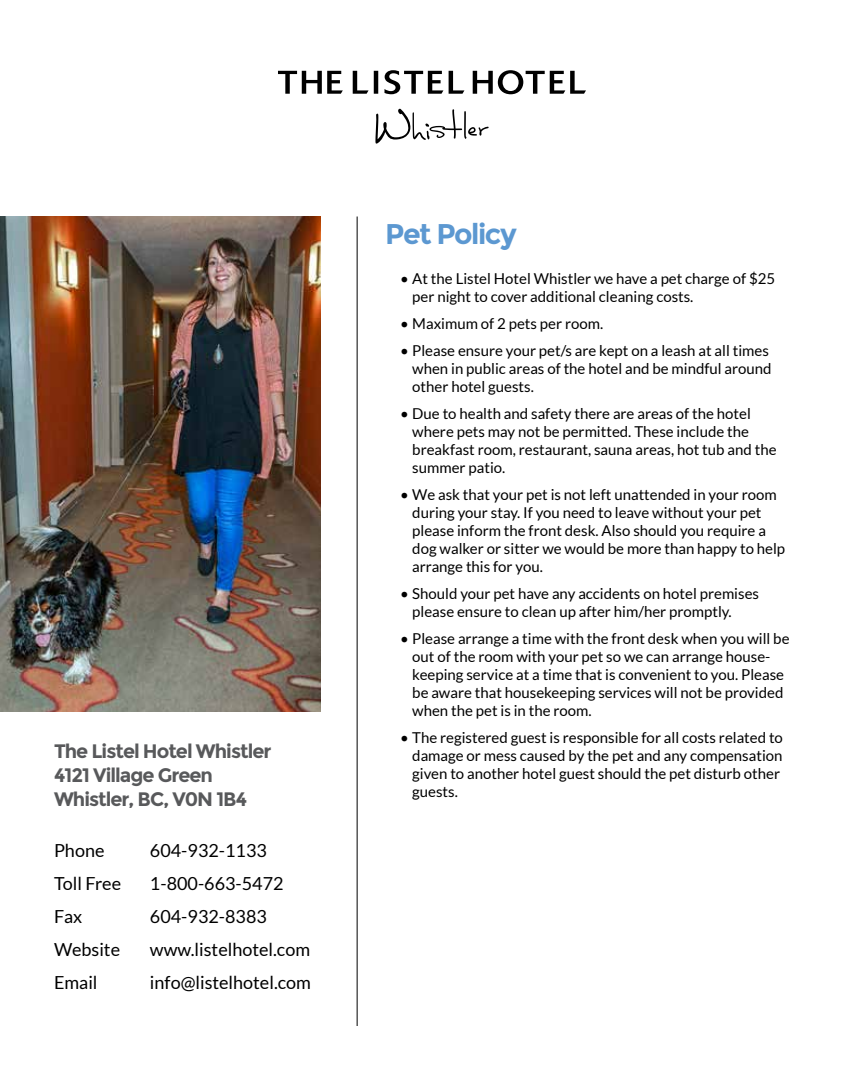
<style>
.page{position:relative;width:864px;height:1080px;background:#fff}
.page>*{position:absolute;margin:0;border:0;box-sizing:border-box;transform-origin:0 0}
.t1{font:700 28.5px "Montserrat";letter-spacing:-.05em;color:#5c98d1}
.t2{font:700 19.5px/24px "Montserrat";letter-spacing:-.05em;color:#58595b}
.t3{font:18px "Lato";color:#000}
.t4{font:15px/18px "Lato";color:#000}
</style>
<div class="page">
<svg style="left:278px;top:71px;width:65px;height:23px"></svg>
<svg style="left:353px;top:70px;width:111px;height:24px"></svg>
<svg style="left:473px;top:70px;width:113px;height:24px"></svg>
<svg style="left:375px;top:109px;width:114px;height:35px"></svg>
<img style="left:0;top:217px;width:321px;height:495px">
<hr style="left:357px;top:217px;width:1px;height:809px;background:#000">
<h2 class="t2" style="left:54px;top:740px;width:219px">The Listel Hotel Whistler<br>4121 Village Green<br>Whistler, BC, V0N 1B4</h2>
<p class="t3" style="left:54px;top:841px;width:52px">Phone</p>
<p class="t3" style="left:150px;top:841px;width:118px">604-932-1133</p>
<p class="t3" style="left:54px;top:874px;width:69px">Toll Free</p>
<p class="t3" style="left:150px;top:874px;width:135px">1-800-663-5472</p>
<p class="t3" style="left:54px;top:907px;width:30px">Fax</p>
<p class="t3" style="left:150px;top:907px;width:118px">604-932-8383</p>
<p class="t3" style="left:54px;top:940px;width:68px">Website</p>
<p class="t3" style="left:150px;top:940px;width:162px">www.listelhotel.com</p>
<p class="t3" style="left:54px;top:973px;width:45px">Email</p>
<p class="t3" style="left:150px;top:973px;width:163px">info@listelhotel.com</p>
<h1 class="t1" style="left:385px;top:217px;width:133px">Pet Policy</h1>
<p class="t4" style="left:412px;top:270px;width:364px;text-indent:-12px">• At the Listel Hotel Whistler we have a pet charge of $25 per night to cover additional cleaning costs.</p>
<p class="t4" style="left:400px;top:315px;width:204px">• Maximum of 2 pets per room.</p>
<p class="t4" style="left:412px;top:342px;width:361px;text-indent:-12px">• Please ensure your pet/s are kept on a leash at all times when in public areas of the hotel and be mindful around other hotel guests.</p>
<p class="t4" style="left:412px;top:405px;width:366px;text-indent:-12px">• Due to health and safety there are areas of the hotel where pets may not be permitted. These include the breakfast room, restaurant, sauna areas, hot tub and the summer patio.</p>
<p class="t4" style="left:412px;top:486px;width:374px;text-indent:-12px">• We ask that your pet is not left unattended in your room during your stay. If you need to leave without your pet please inform the front desk. Also should you require a dog walker or sitter we would be more than happy to help arrange this for you.</p>
<p class="t4" style="left:412px;top:585px;width:348px;text-indent:-12px">• Should your pet have any accidents on hotel premises please ensure to clean up after him/her promptly.</p>
<p class="t4" style="left:412px;top:630px;width:379px;text-indent:-12px">• Please arrange a time with the front desk when you will be out of the room with your pet so we can arrange house&shy;keeping service at a time that is convenient to you. Please be aware that housekeeping services will not be provided when the pet is in the room.</p>
<p class="t4" style="left:412px;top:729px;width:372px;text-indent:-12px">• The registered guest is responsible for all costs related to damage or mess caused by the pet and any compensation given to another hotel guest should the pet disturb other guests.</p>
</div>
